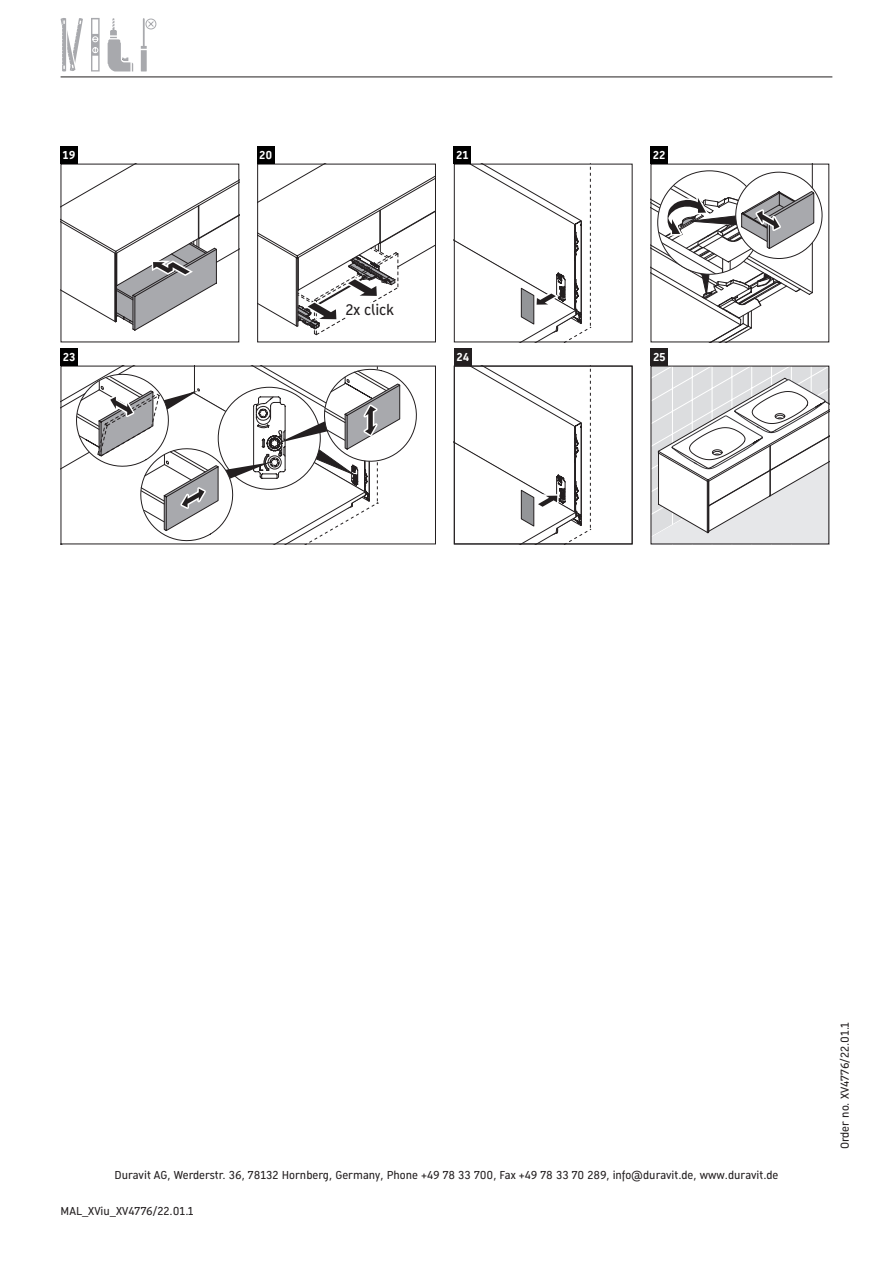
<style>
.page{position:relative;width:893px;height:1263px;background:#fff}
.page>*{position:absolute;margin:0;border:0;box-sizing:border-box;transform-origin:0 0}
.t1{font:15px "Dura Sans 110211";color:#231f20}
.t2{font:11.25px "Dura Sans 2014 c";color:#231f20}
.Bildnummern{font:700 11.25px "Dura Sans 2014 c";color:#fff}
</style>
<div class="page">
<svg style="left:456px;top:368px;width:136px;height:174px"></svg>
<svg style="left:653px;top:166px;width:170px;height:174px"></svg>
<svg style="left:456px;top:166px;width:136px;height:174px"></svg>
<svg style="left:63px;top:166px;width:174px;height:165px"></svg>
<svg style="left:259px;top:166px;width:175px;height:169px"></svg>
<div style="left:346px;top:303px;width:48px;height:16px;background:#fff"></div>
<svg style="left:63px;top:368px;width:354px;height:174px"></svg>
<svg style="left:653px;top:366px;width:177px;height:178px"></svg>
<svg style="left:61px;top:18px;width:22px;height:53px"></svg>
<svg style="left:91px;top:18px;width:9px;height:53px"></svg>
<div style="left:92px;top:19px;width:6px;height:15px;background:#fff"></div>
<div style="left:92px;top:56px;width:6px;height:14px;background:#fff"></div>
<svg style="left:92px;top:36px;width:7px;height:18px"></svg>
<svg style="left:108px;top:18px;width:25px;height:53px"></svg>
<svg style="left:141px;top:18px;width:15px;height:53px"></svg>
<div style="left:257px;top:164px;width:179px;height:178px;border:1px solid #231f20"></div>
<div style="left:454px;top:366px;width:178px;height:178px;border:1px solid #231f20"></div>
<div style="left:61px;top:349px;width:17px;height:17px;background:#000"></div>
<div style="left:651px;top:147px;width:17px;height:17px;background:#000"></div>
<div style="left:454px;top:147px;width:17px;height:17px;background:#000"></div>
<div style="left:257px;top:147px;width:17px;height:17px;background:#000"></div>
<div style="left:61px;top:147px;width:17px;height:17px;background:#000"></div>
<div style="left:651px;top:349px;width:17px;height:17px;background:#231f20"></div>
<div style="left:454px;top:349px;width:17px;height:17px;background:#231f20"></div>
<hr style="left:61px;top:77px;width:771px;height:1px;background:#231f20">
<p class="Bildnummern" style="left:63px;top:148px;width:14px">19</p>
<p class="Bildnummern" style="left:259px;top:148px;width:15px">20</p>
<p class="Bildnummern" style="left:456px;top:148px;width:14px">21</p>
<p class="Bildnummern" style="left:653px;top:148px;width:14px">22</p>
<p class="Bildnummern" style="left:63px;top:350px;width:14px">23</p>
<p class="t1" style="left:346px;top:299px;width:50px">2x click</p>
<p class="Bildnummern" style="left:456px;top:350px;width:14px">24</p>
<p class="Bildnummern" style="left:653px;top:350px;width:14px">25</p>
<p class="t2" style="left:114px;top:1167px;width:665px">Duravit AG, Werderstr. 36, 78132 Hornberg, Germany, Phone +49 78 33 700, Fax +49 78 33 70 289, info@duravit.de, www.duravit.de</p>
<p class="t2" style="left:61px;top:1203px;width:135px">MAL_XViu_XV4776/22.01.1</p>
<p class="t2" style="left:837px;top:1149px;width:129px;rotate:-90deg">Order no. XV4776/22.01.1</p>
</div>
